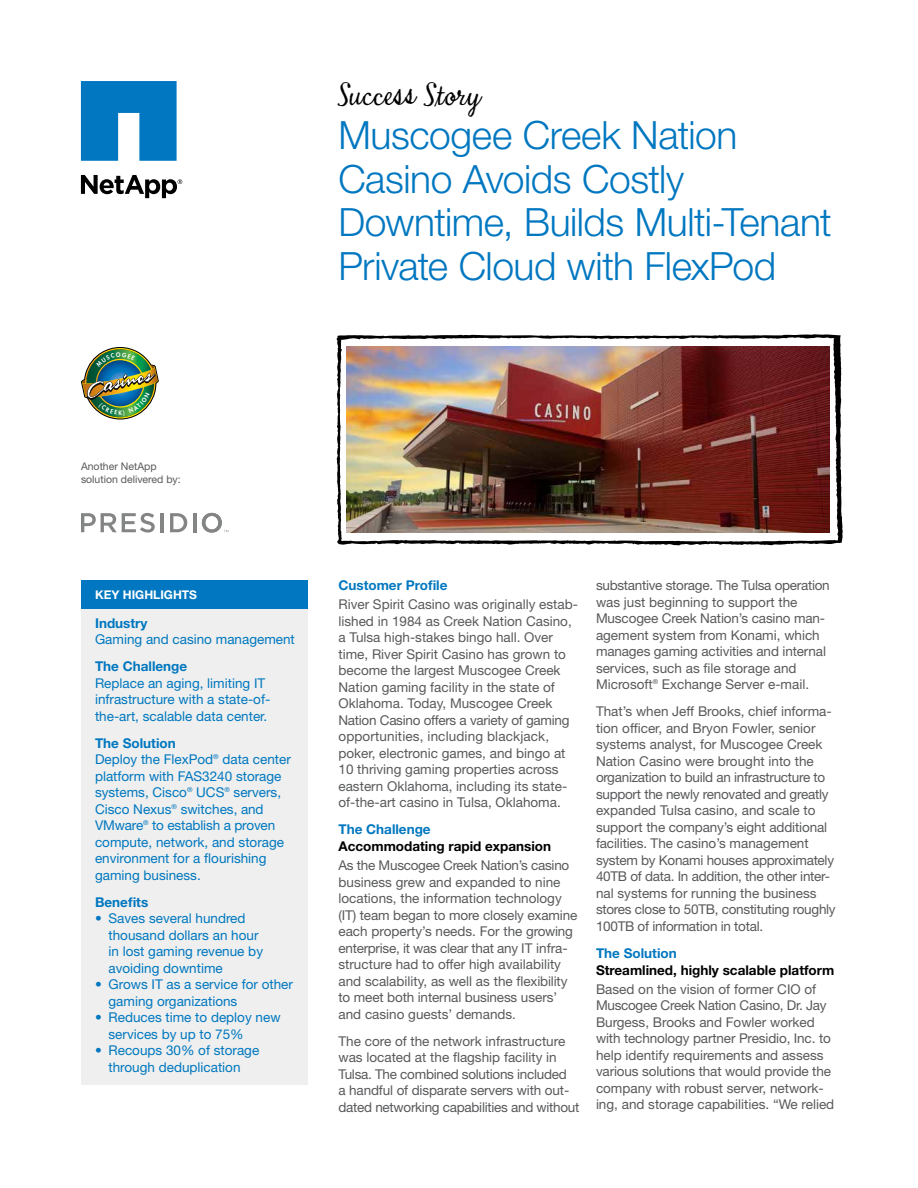
<style>
.page{position:relative;width:918px;height:1188px;background:#fff}
.page>*{position:absolute;margin:0;border:0;box-sizing:border-box;transform-origin:0 0}
._1_Cover_Title-26pt{font:300 39px/43.5px "Helvetica Neue LT Std";letter-spacing:-.01em;color:#0077c0}
.t1{font:34.5px "Net App Script";color:#000}
._3_Body_Text-9pt{font:13.5px/16.5px "Helvetica Neue LT Std";color:#58595b}
._7_Highlight_Text-9p{font:13.5px/16.5px "Helvetica Neue LT Std";color:#0077c0}
._2_Body_Subhead_L2-9{font:700 13.5px "Helvetica Neue LT Std";color:#000}
._7_Highlight_Subhead{font:700 13.5px "Helvetica Neue LT Std";color:#0077c0}
._2_Body_Subhead_L1-9{font:700 13.5px "Helvetica Neue LT Std";color:#0077c0}
._7_Highlight_Title-8{font:700 12px "Helvetica Neue LT Std";color:#fff}
._1_Solution_Tagline{font:10.5px/13.5px "Helvetica Neue LT Std";color:#58595b}
.t2{font:800 5.85px "Futura Std";color:#fff}
</style>
<div class="page">
<svg style="left:337px;top:334px;width:506px;height:211px"></svg>
<svg style="left:81px;top:81px;width:96px;height:80px;background:#238ac8"></svg>
<svg style="left:81px;top:175px;width:101px;height:23px"></svg>
<img style="left:347px;top:346px;width:482px;height:187px">
<div style="left:81px;top:580px;width:226px;height:30px;background:#0077c0"></div>
<div style="left:81px;top:610px;width:226px;height:475px;background:#eeefee"></div>
<svg style="left:81px;top:513px;width:74px;height:20px"></svg>
<hr style="left:160px;top:513px;width:4px;height:19px;background:#838484">
<svg style="left:170px;top:513px;width:17px;height:19px"></svg>
<hr style="left:193px;top:513px;width:3px;height:19px;background:#838484">
<svg style="left:202px;top:513px;width:26px;height:20px"></svg>
<img style="left:81px;top:347px;width:78px;height:73px">
<h2 class="t1" style="left:339px;top:75px;width:145px">Success Story</h2>
<p class="_1_Cover_Title-26pt" style="left:339px;top:113px;width:495px">Muscogee Creek Nation<br>Casino Avoids Costly<br>Downtime, Builds Multi-Tenant<br>Private Cloud with FlexPod</p>
<p class="t2" style="left:118px;top:409px;width:5px">K</p>
<p class="_1_Solution_Tagline" style="left:81px;top:459px;width:101px">Another NetApp solution delivered by:</p>
<p class="_7_Highlight_Title-8" style="left:95px;top:587px;width:103px">KEY HIGHLIGHTS</p>
<p class="_7_Highlight_Subhead" style="left:95px;top:615px;width:54px">Industry</p>
<p class="_7_Highlight_Text-9p" style="left:95px;top:631px;width:201px">Gaming and casino management</p>
<p class="_7_Highlight_Subhead" style="left:95px;top:658px;width:94px">The Challenge</p>
<p class="_7_Highlight_Text-9p" style="left:95px;top:675px;width:177px">Replace an aging, limiting IT infrastructure with a state-of&shy;the-art, scalable data center.</p>
<p class="_7_Highlight_Subhead" style="left:95px;top:735px;width:82px">The Solution</p>
<p class="_7_Highlight_Text-9p" style="left:95px;top:751px;width:197px">Deploy the FlexPod<sup>®</sup> data center platform with FAS3240 storage systems, Cisco<sup>®</sup> UCS<sup>®</sup> servers,<br>Cisco Nexus<sup>®</sup> switches, and<br>VMware<sup>®</sup> to establish a proven compute, network, and storage environment for a flourishing gaming business.</p>
<p class="_7_Highlight_Subhead" style="left:95px;top:894px;width:55px">Benefits</p>
<p class="_7_Highlight_Text-9p" style="left:109px;top:910px;width:156px;text-indent:-14px">• Saves several hundred thousand dollars an hour in lost gaming revenue by avoiding downtime</p>
<p class="_7_Highlight_Text-9p" style="left:109px;top:976px;width:186px;text-indent:-14px">• Grows IT as a service for other gaming organizations</p>
<p class="_7_Highlight_Text-9p" style="left:109px;top:1009px;width:174px;text-indent:-14px">• Reduces time to deploy new services by up to 75%</p>
<p class="_7_Highlight_Text-9p" style="left:95px;top:1042px;width:166px;text-align:center">• Recoups 30% of storage through deduplication</p>
<p class="_2_Body_Subhead_L1-9" style="left:339px;top:577px;width:110px">Customer Profile</p>
<p class="_3_Body_Text-9pt" style="left:339px;top:596px;width:241px">River Spirit Casino was originally estab&shy;lished in 1984 as Creek Nation Casino, a Tulsa high-stakes bingo hall. Over time, River Spirit Casino has grown to become the largest Muscogee Creek Nation gaming facility in the state of Oklahoma. Today, Muscogee Creek Nation Casino offers a variety of gaming opportunities, including blackjack, poker, electronic games, and bingo at 10 thriving gaming properties across eastern Oklahoma, including its state&shy;of-the-art casino in Tulsa, Oklahoma.</p>
<p class="_2_Body_Subhead_L1-9" style="left:339px;top:821px;width:94px">The Challenge</p>
<p class="_2_Body_Subhead_L2-9" style="left:339px;top:838px;width:214px">Accommodating rapid expansion</p>
<p class="_3_Body_Text-9pt" style="left:339px;top:857px;width:240px">As the Muscogee Creek Nation’s casino business grew and expanded to nine locations, the information technology (IT) team began to more closely examine each property’s needs. For the growing enterprise, it was clear that any IT infra&shy;structure had to offer high availability and scalability, as well as the flexibility to meet both internal business users’ and casino guests’ demands.</p>
<p class="_3_Body_Text-9pt" style="left:339px;top:1033px;width:242px">The core of the network infrastructure was located at the flagship facility in Tulsa. The combined solutions included<br>a handful of disparate servers with out&shy;dated networking capabilities and without</p>
<p class="_3_Body_Text-9pt" style="left:596px;top:577px;width:235px">substantive storage. The Tulsa operation was just beginning to support the Muscogee Creek Nation’s casino man&shy;agement system from Konami, which manages gaming activities and internal services, such as file storage and Microsoft<sup>®</sup> Exchange Server e-mail.</p>
<p class="_3_Body_Text-9pt" style="left:596px;top:703px;width:241px">That’s when Jeff Brooks, chief informa&shy;tion officer, and Bryon Fowler, senior systems analyst, for Muscogee Creek Nation Casino were brought into the organization to build an infrastructure to support the newly renovated and greatly expanded Tulsa casino, and scale to support the company’s eight additional facilities. The casino’s management system by Konami houses approximately 40TB of data. In addition, the other inter&shy;nal systems for running the business stores close to 50TB, constituting roughly 100TB of information in total.</p>
<p class="_2_Body_Subhead_L1-9" style="left:596px;top:944px;width:82px">The Solution</p>
<p class="_2_Body_Subhead_L2-9" style="left:596px;top:961px;width:240px">Streamlined, highly scalable platform</p>
<p class="_3_Body_Text-9pt" style="left:596px;top:980px;width:240px">Based on the vision of former CIO of Muscogee Creek Nation Casino, Dr. Jay Burgess, Brooks and Fowler worked with technology partner Presidio, Inc. to help identify requirements and assess various solutions that would provide the company with robust server, network&shy;ing, and storage capabilities. “We relied</p>
</div>
